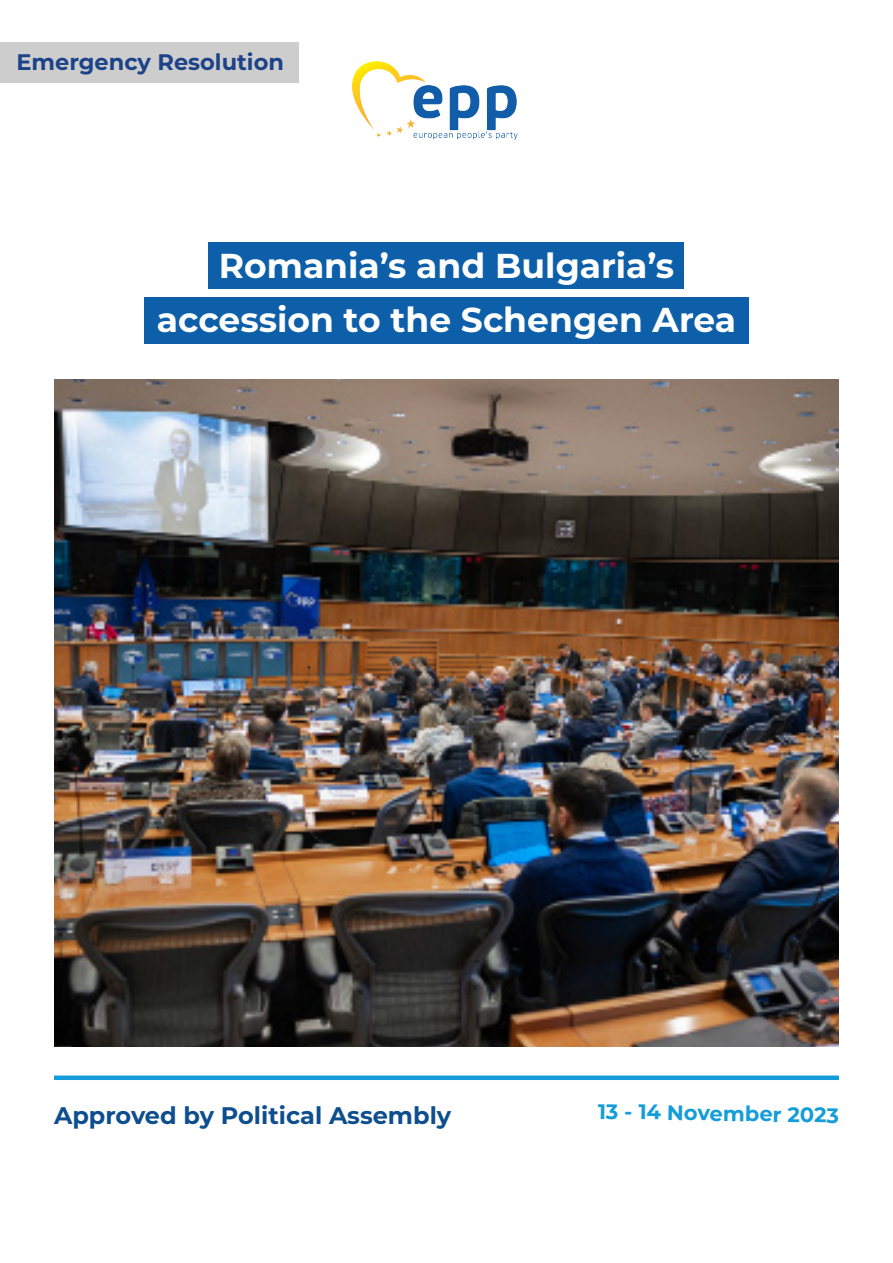
<style>
.page{position:relative;width:893px;height:1263px;background:#fff}
.page>*{position:absolute;margin:0;border:0;box-sizing:border-box;transform-origin:0 0}
.t1{font:700 34.5px "Montserrat";color:#fff}
.t2{font:700 24px "Montserrat";color:#0f4e8e}
.t3{font:700 22.5px "Montserrat";color:#1c4387}
.t4{font:700 21px "Montserrat";color:#149dd9}
</style>
<div class="page">
<div style="left:144px;top:297px;width:604px;height:47px;background:#0e5fa9"></div>
<img style="left:54px;top:379px;width:785px;height:667px">
<div style="left:208px;top:242px;width:476px;height:47px;background:#0e5fa9"></div>
<div style="left:54px;top:1075px;width:785px;height:5px;background:#149dd9"></div>
<img style="left:353px;top:62px;width:165px;height:78px">
<div style="left:0;top:43px;width:298px;height:40px;background:#cecdce"></div>
<p class="t3" style="left:16px;top:46px;width:269px">Emergency Resolution</p>
<p class="t1" style="left:219px;top:241px;width:457px">Romania’s and Bulgaria’s</p>
<p class="t1" style="left:157px;top:295px;width:581px">accession to the Schengen Area</p>
<p class="t2" style="left:54px;top:1098px;width:399px">Approved by Political Assembly</p>
<p class="t4" style="left:598px;top:1096px;width:243px;rotate:1deg">13 - 14 November 2023</p>
</div>
